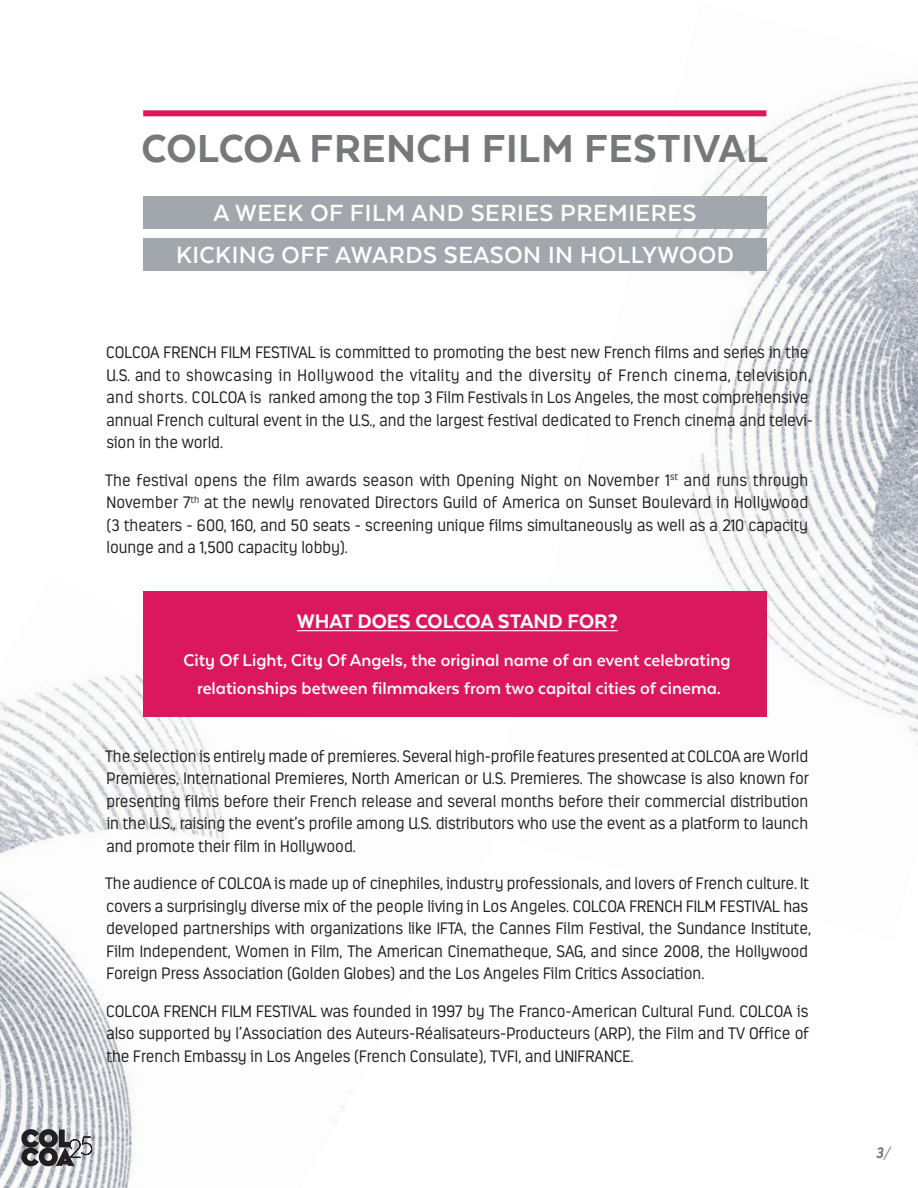
<style>
.page{position:relative;width:918px;height:1188px;background:#fff}
.page>*{position:absolute;margin:0;border:0;box-sizing:border-box;transform-origin:0 0}
.t1{font:800 45px "Texta Alt";letter-spacing:.01em;color:#76787b}
.t2{font:700 27px "Texta Alt";letter-spacing:.02em;color:#fff}
.Normal__Web{font:800 22.5px "Texta Alt";color:#fff}
.Normal__Web-2{font:700 19.5px "Texta Alt";color:#fff}
.Normal__Web-3{font:300 16.5px/22.5px "Estandar";color:#231f20;text-align:justify}
.t3{font:italic 700 15px "Estandar";color:#76787b}
.s1{font-weight:300}
</style>
<div class="page">
<img style="left:0;top:674px;width:354px;height:514px">
<img style="left:483px;top:81px;width:435px;height:665px">
<div style="left:143px;top:591px;width:623px;height:126px;background:#dc185c"></div>
<div style="left:143px;top:238px;width:623px;height:32px;background:#a1a7ac"></div>
<hr style="left:297px;top:630px;width:321px;height:1px;background:#fff">
<div style="left:143px;top:196px;width:623px;height:32px;background:#a1a7ac"></div>
<div style="left:143px;top:110px;width:623px;height:6px;background:#dc185c"></div>
<svg style="left:21px;top:1129px;width:71px;height:37px"></svg>
<p class="t1" style="left:142px;top:126px;width:628px">COLCOA FRENCH FILM FESTIVAL</p>
<p class="t2" style="left:213px;top:199px;width:485px">A WEEK OF FILM AND SERIES PREMIERES</p>
<p class="t2" style="left:176px;top:241px;width:559px">KICKING OFF AWARDS SEASON IN HOLLYWOOD</p>
<p class="Normal__Web-3" style="left:106px;top:341px;width:708px;text-align:left">COLCOA FRENCH FILM FESTIVAL is committed to promoting the best new French films and series in the U.S. and to showcasing in Hollywood the vitality and the diversity of French cinema, television, and shorts. COLCOA is ranked among the top 3 Film Festivals in Los Angeles, the most comprehensive annual French cultural event in the U.S., and the largest festival dedicated to French cinema and televi&shy;sion in the world.</p>
<p class="Normal__Web-3" style="left:105px;top:469px;width:705px">The festival opens the film awards season with Opening Night on November 1<sup>st</sup> and runs through November 7<sup>th</sup> at the newly renovated Directors Guild of America on Sunset Boulevard in Hollywood (3 theaters - 600, 160, and 50 seats - screening unique films simultaneously as well as a 210 capacity lounge and a 1,500 capacity lobby).</p>
<p class="Normal__Web" style="left:297px;top:610px;width:323px">WHAT DOES COLCOA STAND FOR?</p>
<p class="Normal__Web-2" style="left:184px;top:650px;width:548px">City Of Light, City Of Angels, the original name of an event celebrating</p>
<p class="Normal__Web-2" style="left:197px;top:679px;width:525px">relationships between filmmakers from two capital cities of cinema.</p>
<p class="Normal__Web-3" style="left:105px;top:745px;width:705px">The selection is entirely made of premieres. Several high-profile features presented at COLCOA are World Premieres, International Premieres, North American or U.S. Premieres. The showcase is also known for presenting films before their French release and several months before their commercial distribution in the U.S., raising the event’s profile among U.S. distributors who use the event as a platform to launch and promote their film in Hollywood.</p>
<p class="Normal__Web-3" style="left:105px;top:872px;width:707px;text-align:left">The audience of COLCOA is made up of cinephiles, industry professionals, and lovers of French culture. It covers a surprisingly diverse mix of the people living in Los Angeles. COLCOA FRENCH FILM FESTIVAL has developed partnerships with organizations like IFTA, the Cannes Film Festival, the Sundance Institute, Film Independent, Women in Film, The American Cinematheque, SAG, and since 2008, the Hollywood Foreign Press Association (Golden Globes) and the Los Angeles Film Critics Association.</p>
<p class="Normal__Web-3" style="left:106px;top:1000px;width:704px">COLCOA FRENCH FILM FESTIVAL was founded in 1997 by The Franco-American Cultural Fund. COLCOA is also supported by l’Association des Auteurs-Réalisateurs-Producteurs (ARP), the Film and TV Office of the French Embassy in Los Angeles (French Consulate), TVFI, and UNIFRANCE.</p>
<p class="t3" style="left:876px;top:1144px;width:16px">3<span class="s1">/</span></p>
</div>
